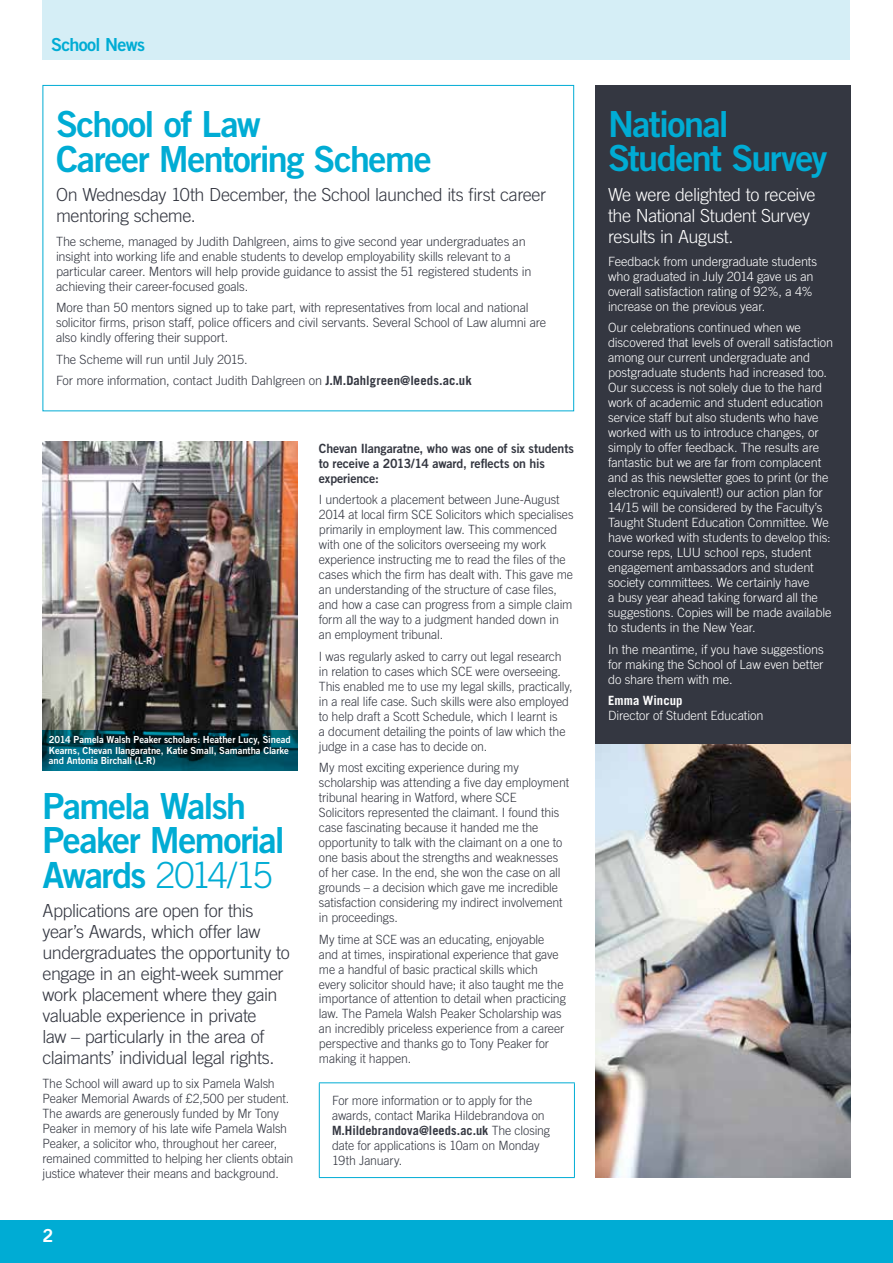
<style>
.page{position:relative;width:893px;height:1263px;background:#fff}
.page>*{position:absolute;margin:0;border:0;box-sizing:border-box;transform-origin:0 0}
.t1{font:36px/34.5px "Trade Gothic LT Std Bd 2";letter-spacing:-.045em;color:#00acd4}
.t2{font:300 36px "Trade Gothic LT Std";letter-spacing:-.085em;color:#00acd4}
.t3{font:300 18px/21px "Trade Gothic LT Std";letter-spacing:-.025em;color:#343741}
.t4{font:300 18px/21px "Trade Gothic LT Std";letter-spacing:-.025em;color:#fff}
.t5{font:18px "Trade Gothic LT Std Bd 2";letter-spacing:-.04em;color:#00acd4}
.t6{font:18px "Trade Gothic LT Std Bd 2";color:#fff}
.t7{font:300 12.75px/15px "Trade Gothic LT Std";letter-spacing:-.01em;color:#343741}
.t8{font:300 12.75px/15px "Trade Gothic LT Std";letter-spacing:-.01em;color:#fff}
.t9{font:12.75px/15px "Trade Gothic LT Std Bd 2";letter-spacing:-.01em;color:#343741}
.t10{font:700 12.75px "Trade Gothic LT Std";letter-spacing:.005em;color:#fff}
.t11{font:9.75px/10.5px "Trade Gothic LT Std Bd 2";letter-spacing:-.005em;color:#fff}
.s1{font-weight:700}
.s2{font-family:"Trade Gothic LT Std Bd 2";font-weight:400}
</style>
<div class="page">
<div style="left:0;top:1220px;width:893px;height:43px;background:#00acd4"></div>
<div style="left:43px;top:0;width:807px;height:60px;background:#d5eef6"></div>
<hr style="left:319px;top:1082px;width:256px;height:1px;background:#00acd4">
<hr style="left:319px;top:1083px;width:1px;height:94px;background:#00acd4">
<hr style="left:574px;top:1083px;width:1px;height:94px;background:#00acd4">
<hr style="left:319px;top:1177px;width:256px;height:1px;background:#00acd4">
<img style="left:43px;top:442px;width:255px;height:288px">
<div style="left:595px;top:85px;width:255px;height:1093px;background:#343741"></div>
<img style="left:595px;top:744px;width:255px;height:434px">
<svg style="left:43px;top:730px;width:255px;height:41px;background:#004250"></svg>
<h2 class="t5" style="left:51px;top:33px;width:95px">School News</h2>
<h1 class="t1" style="left:56px;top:107px;width:377px">School of Law<br>Career Mentoring Scheme</h1>
<h2 class="t3" style="left:56px;top:184px;width:492px">On Wednesday 10th December, the School launched its first career mentoring scheme.</h2>
<p class="t7" style="left:56px;top:234px;width:477px">The scheme, managed by Judith Dahlgreen, aims to give second year undergraduates an insight into working life and enable students to develop employability skills relevant to a particular career. Mentors will help provide guidance to assist the 51 registered students in achieving their career-focused goals.</p>
<p class="t7" style="left:56px;top:300px;width:492px">More than 50 mentors signed up to take part, with representatives from local and national solicitor firms, prison staff, police officers and civil servants. Several School of Law alumni are also kindly offering their support.</p>
<p class="t7" style="left:56px;top:348px;width:417px;line-height:21.5px">The Scheme will run until July 2015.<br>For more information, contact Judith Dahlgreen on <span class="s1">J.M.Dahlgreen@leeds.ac.uk</span></p>
<p class="t11" style="left:49px;top:734px;width:243px">2014 Pamela Walsh Peaker scholars: Heather Lucy, Sinead<br>Kearns, Chevan Ilangaratne, Katie Small, Samantha Clarke and Antonia Birchall (L-R)</p>
<h1 class="t1" style="left:43px;top:788px;width:244px">Pamela Walsh<br>Peaker Memorial</h1>
<h1 class="t2" style="left:43px;top:854px;width:232px"><span class="s2">Awards</span> 2014/15</h1>
<p class="t3" style="left:43px;top:900px;width:249px">Applications are open for this year’s Awards, which offer law undergraduates the opportunity to engage in an eight-week summer work placement where they gain valuable experience in private<br>law – particularly in the area of claimants’ individual legal rights.</p>
<p class="t7" style="left:43px;top:1076px;width:252px">The School will award up to six Pamela Walsh Peaker Memorial Awards of £2,500 per student.<br>The awards are generously funded by Mr Tony Peaker in memory of his late wife Pamela Walsh Peaker, a solicitor who, throughout her career, remained committed to helping her clients obtain justice whatever their means and background.</p>
<h2 class="t6" style="left:43px;top:1224px;width:12px">2</h2>
<p class="t9" style="left:319px;top:441px;width:257px">Chevan Ilangaratne, who was one of six students to receive a 2013/14 award, reflects on his experience:</p>
<p class="t7" style="left:319px;top:492px;width:256px">I undertook a placement between June-August 2014 at local firm SCE Solicitors which specialises primarily in employment law. This commenced with one of the solicitors overseeing my work experience instructing me to read the files of the cases which the firm has dealt with. This gave me an understanding of the structure of case files, and how a case can progress from a simple claim form all the way to a judgment handed down in an employment tribunal.</p>
<p class="t7" style="left:319px;top:649px;width:255px">I was regularly asked to carry out legal research in relation to cases which SCE were overseeing.<br>This enabled me to use my legal skills, practically, in a real life case. Such skills were also employed to help draft a Scott Schedule, which I learnt is<br>a document detailing the points of law which the judge in a case has to decide on.</p>
<p class="t7" style="left:319px;top:760px;width:252px">My most exciting experience during my scholarship was attending a five day employment tribunal hearing in Watford, where SCE<br>Solicitors represented the claimant. I found this case fascinating because it handed me the opportunity to talk with the claimant on a one to one basis about the strengths and weaknesses of her case. In the end, she won the case on all grounds – a decision which gave me incredible satisfaction considering my indirect involvement in proceedings.</p>
<p class="t7" style="left:319px;top:931px;width:248px">My time at SCE was an educating, enjoyable and at times, inspirational experience that gave me a handful of basic practical skills which every solicitor should have; it also taught me the importance of attention to detail when practicing law. The Pamela Walsh Peaker Scholarship was an incredibly priceless experience from a career perspective and thanks go to Tony Peaker for making it happen.</p>
<p class="t7" style="left:332px;top:1092px;width:219px">For more information or to apply for the awards, contact Marika Hildebrandova on <span class="s1">M.Hildebrandova@leeds.ac.uk</span> The closing date for applications is 10am on Monday 19th January.</p>
<h1 class="t1" style="left:608px;top:106px;width:221px">National<br>Student Survey</h1>
<h2 class="t4" style="left:608px;top:183px;width:209px">We were delighted to receive the National Student Survey results in August.</h2>
<p class="t8" style="left:608px;top:254px;width:211px">Feedback from undergraduate students who graduated in July 2014 gave us an overall satisfaction rating of 92%, a 4% increase on the previous year.</p>
<p class="t8" style="left:608px;top:320px;width:227px">Our celebrations continued when we discovered that levels of overall satisfaction among our current undergraduate and postgraduate students had increased too.<br>Our success is not solely due to the hard work of academic and student education service staff but also students who have worked with us to introduce changes, or simply to offer feedback. The results are fantastic but we are far from complacent and as this newsletter goes to print (or the electronic equivalent!) our action plan for 14/15 will be considered by the Faculty’s Taught Student Education Committee. We have worked with students to develop this: course reps, LUU school reps, student engagement ambassadors and student society committees. We certainly have<br>a busy year ahead taking forward all the suggestions. Copies will be made available to students in the New Year.</p>
<p class="t8" style="left:608px;top:641px;width:217px;text-align:justify">In the meantime, if you have suggestions for making the School of Law even better do share them with me.</p>
<p class="t10" style="left:608px;top:693px;width:76px">Emma Wincup</p>
<p class="t8" style="left:608px;top:708px;width:157px">Director of Student Education</p>
</div>
